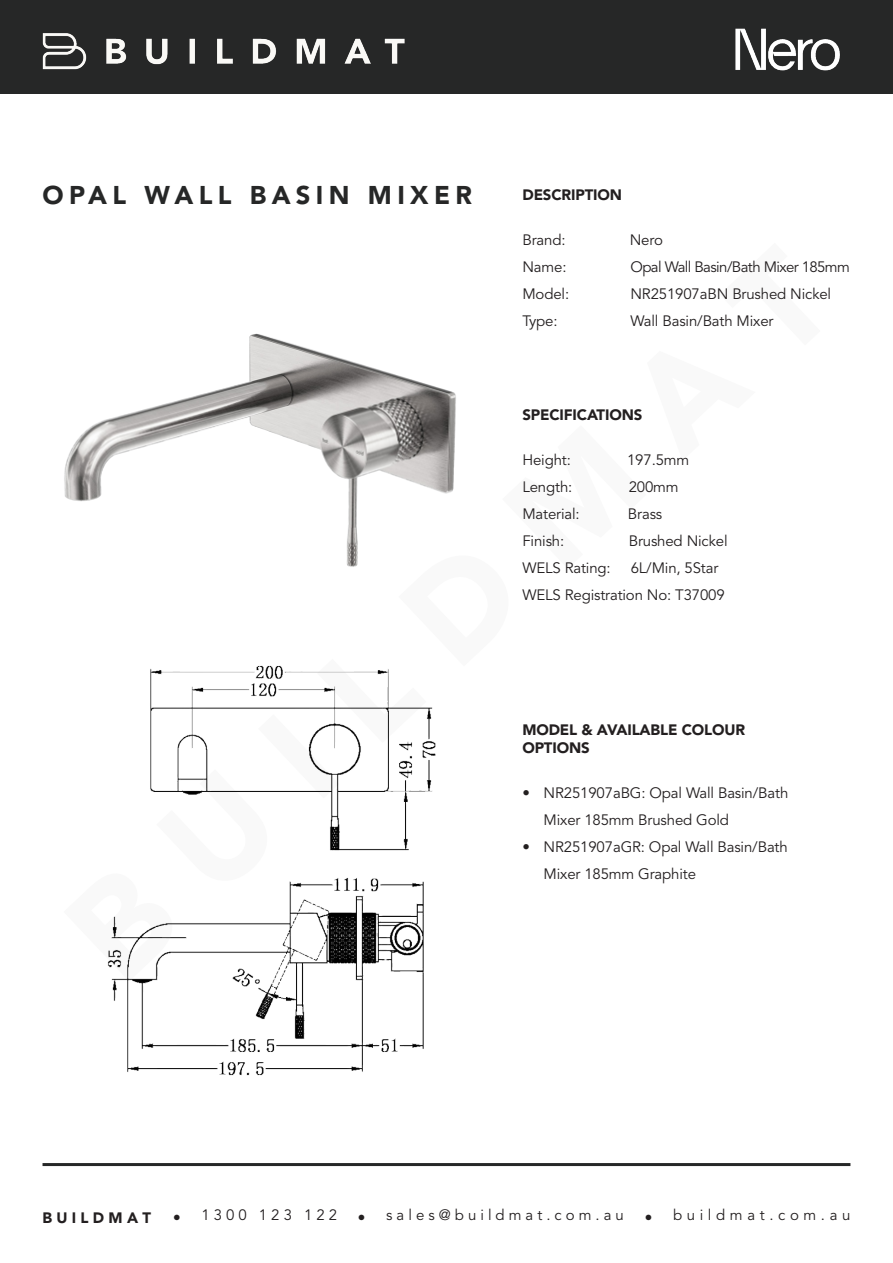
<style>
.page{position:relative;width:893px;height:1263px;background:#fff}
.page>*{position:absolute;margin:0;border:0;box-sizing:border-box;transform-origin:0 0}
.t1{font:900 25.5px "Avenir LT Std";letter-spacing:.21em;color:#262727}
.buildmat_com_au{font:15px/27px "Avenir LT Std";letter-spacing:-.01em;color:#231f20}
.buildmat_com_au-2{font:900 15px/18px "Avenir LT Std";letter-spacing:-.01em;color:#231f20}
.buildmat_com_au-3{font:15px "Avenir LT Std";letter-spacing:-.04em;color:#231f20}
.s1{font-size:30px}
.s2{font-weight:900;font-size:30px}
</style>
<div class="page">
<hr style="left:43px;top:1163px;width:807px;height:3px;background:#262727">
<div style="left:0;top:0;width:893px;height:93px;background:#262727"></div>
<img style="left:42px;top:33px;width:363px;height:37px">
<img style="left:735px;top:28px;width:105px;height:43px">
<img style="left:107px;top:665px;width:329px;height:411px">
<img style="left:64px;top:333px;width:392px;height:234px">
<p class="t1" style="left:43px;top:179px;width:431px">OPAL WALL BASIN MIXER</p>
<p class="buildmat_com_au-2" style="left:522px;top:186px;width:101px">DESCRIPTION</p>
<p class="buildmat_com_au" style="left:522px;top:227px;width:45px">Brand:</p>
<p class="buildmat_com_au" style="left:630px;top:227px;width:35px">Nero</p>
<p class="buildmat_com_au" style="left:522px;top:254px;width:46px">Name:</p>
<p class="buildmat_com_au-3" style="left:630px;top:258px;width:221px">Opal Wall Basin/Bath Mixer 185mm</p>
<p class="buildmat_com_au" style="left:522px;top:281px;width:48px">Model:</p>
<p class="buildmat_com_au" style="left:630px;top:281px;width:202px">NR251907aBN Brushed Nickel</p>
<p class="buildmat_com_au" style="left:522px;top:308px;width:37px">Type:</p>
<p class="buildmat_com_au" style="left:630px;top:308px;width:145px">Wall Basin/Bath Mixer</p>
<p class="buildmat_com_au-2" style="left:522px;top:405px;width:121px">SPECIFICATIONS</p>
<p class="buildmat_com_au" style="left:522px;top:447px;width:50px">Height:</p>
<p class="buildmat_com_au" style="left:627px;top:447px;width:64px">197.5mm</p>
<p class="buildmat_com_au" style="left:522px;top:474px;width:51px">Length:</p>
<p class="buildmat_com_au" style="left:629px;top:474px;width:51px">200mm</p>
<p class="buildmat_com_au" style="left:522px;top:501px;width:59px">Material:</p>
<p class="buildmat_com_au" style="left:628px;top:501px;width:36px">Brass</p>
<p class="buildmat_com_au" style="left:522px;top:528px;width:43px">Finish:</p>
<p class="buildmat_com_au" style="left:629px;top:528px;width:100px">Brushed Nickel</p>
<p class="buildmat_com_au" style="left:522px;top:555px;width:90px">WELS Rating:</p>
<p class="buildmat_com_au" style="left:631px;top:555px;width:89px">6L/Min, 5Star</p>
<p class="buildmat_com_au" style="left:522px;top:582px;width:204px">WELS Registration No: T37009</p>
<p class="buildmat_com_au-2" style="left:522px;top:720px;width:224px">MODEL &amp; AVAILABLE COLOUR<br>OPTIONS</p>
<p class="buildmat_com_au" style="left:544px;top:779px;width:246px;text-indent:-21px">• NR251907aBG: Opal Wall Basin/Bath<br>Mixer 185mm Brushed Gold</p>
<p class="buildmat_com_au" style="left:544px;top:833px;width:246px;text-indent:-21px">• NR251907aGR: Opal Wall Basin/Bath<br>Mixer 185mm Graphite</p>
<p class="buildmat_com_au-2" style="left:43px;top:1208px;width:140px">B U I L D M A T <span class="s1">.</span></p>
<p class="buildmat_com_au" style="left:201px;top:1202px;width:166px">1 3 0 0 1 2 3 1 2 2 <span class="s2">.</span></p>
<p class="buildmat_com_au" style="left:386px;top:1202px;width:268px">s a l e s @ b u i l d m a t . c o m . a u <span class="s2">.</span></p>
<p class="buildmat_com_au" style="left:673px;top:1202px;width:179px">b u i l d m a t . c o m . a u</p>
</div>
